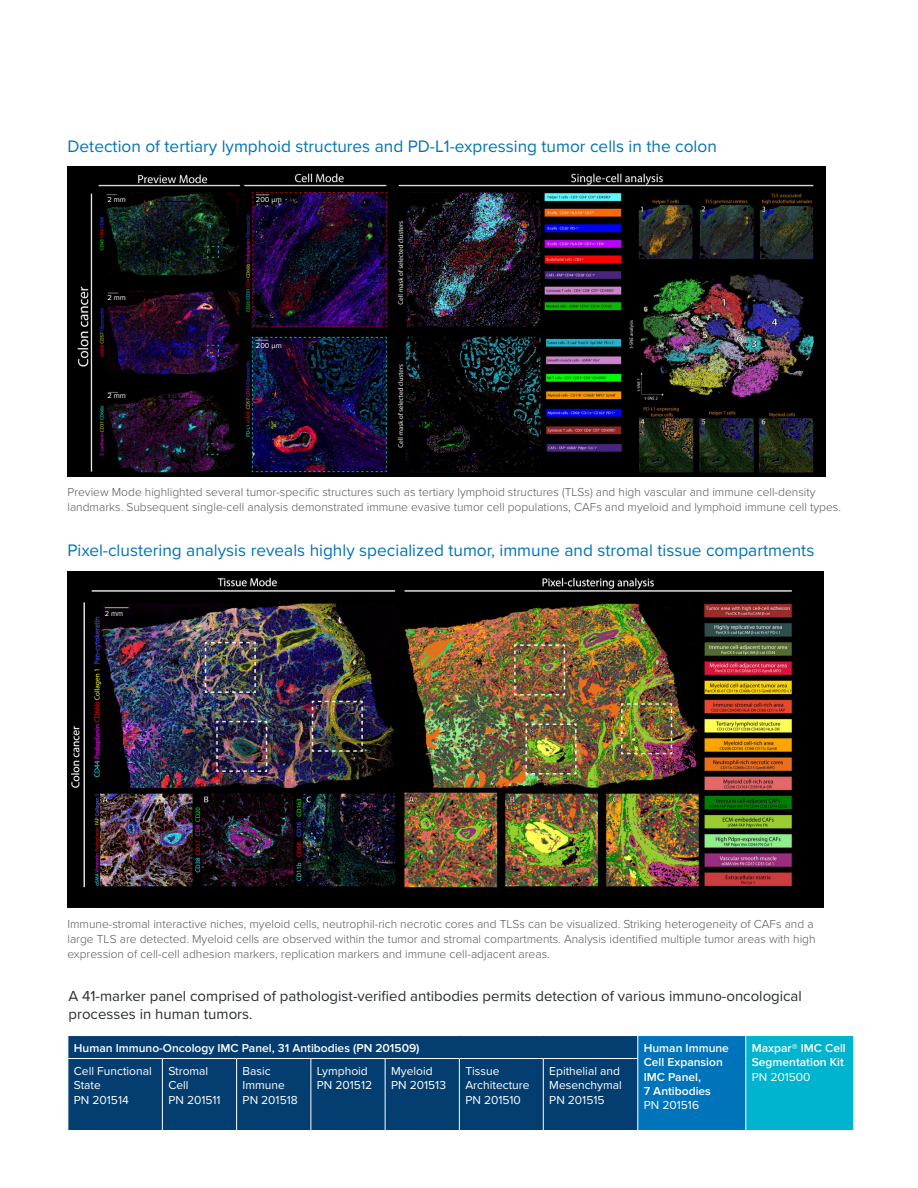
<style>
.page{position:relative;width:918px;height:1188px;background:#fff}
.page>*{position:absolute;margin:0;border:0;box-sizing:border-box;transform-origin:0 0}
.body{font:17.25px "Proxima Nova";color:#0074ba}
.body-2{font:15px/18px "Proxima Nova";color:#2a2e30}
.t1{font:300 12px/15px "Proxima Nova";color:#57585a}
.Header_basis{font:12px/14.4px "Proxima Nova";color:#fff}
.Header_basis-2{font:600 12px/14.4px "Proxima Nova";color:#fff}
.t2{font:7.5px "Proxima Nova";color:#fff}
</style>
<div class="page">
<img style="left:68px;top:166px;width:757px;height:310px">
<img style="left:68px;top:571px;width:755px;height:337px">
<div style="left:69px;top:1036px;width:568px;height:94px;background:#043e70"></div>
<div style="left:638px;top:1036px;width:108px;height:95px;background:#0074ba"></div>
<div style="left:746px;top:1036px;width:108px;height:95px;background:#00b3ce"></div>
<svg style="left:68px;top:1036px;width:1px;height:22px"></svg>
<svg style="left:637px;top:1036px;width:1px;height:23px"></svg>
<svg style="left:745px;top:1036px;width:1px;height:23px"></svg>
<svg style="left:853px;top:1036px;width:1px;height:23px"></svg>
<hr style="left:745px;top:1059px;width:1px;height:71px;background:#fff">
<hr style="left:853px;top:1059px;width:1px;height:71px;background:#fff">
<hr style="left:638px;top:1130px;width:108px;height:1px;background:#fff">
<hr style="left:746px;top:1130px;width:108px;height:1px;background:#fff">
<hr style="left:68px;top:1058px;width:94px;height:1px;background:#fff">
<hr style="left:162px;top:1058px;width:75px;height:1px;background:#fff">
<hr style="left:162px;top:1059px;width:1px;height:71px;background:#fff">
<hr style="left:237px;top:1058px;width:74px;height:1px;background:#fff">
<hr style="left:236px;top:1059px;width:1px;height:71px;background:#fff">
<hr style="left:311px;top:1058px;width:74px;height:1px;background:#fff">
<hr style="left:310px;top:1059px;width:1px;height:71px;background:#fff">
<hr style="left:385px;top:1058px;width:74px;height:1px;background:#fff">
<hr style="left:385px;top:1059px;width:1px;height:71px;background:#fff">
<hr style="left:459px;top:1058px;width:84px;height:1px;background:#fff">
<hr style="left:459px;top:1059px;width:1px;height:71px;background:#fff">
<hr style="left:543px;top:1058px;width:94px;height:1px;background:#fff">
<hr style="left:543px;top:1059px;width:1px;height:71px;background:#fff">
<p class="body" style="left:68px;top:133px;width:651px">Detection of tertiary lymphoid structures and PD-L1-expressing tumor cells in the colon</p>
<p class="t2" style="left:107px;top:194px;width:20px">2 mm</p>
<p class="t2" style="left:256px;top:194px;width:27px">200 μm</p>
<p class="t2" style="left:107px;top:292px;width:20px">2 mm</p>
<p class="t2" style="left:107px;top:390px;width:20px">2 mm</p>
<p class="t2" style="left:256px;top:339px;width:27px">200 μm</p>
<p class="t1" style="left:68px;top:484px;width:775px">Preview Mode highlighted several tumor-specific structures such as tertiary lymphoid structures (TLSs) and high vascular and immune cell-density landmarks. Subsequent single-cell analysis demonstrated immune evasive tumor cell populations, CAFs and myeloid and lymphoid immune cell types.</p>
<p class="body" style="left:68px;top:537px;width:748px">Pixel-clustering analysis reveals highly specialized tumor, immune and stromal tissue compartments</p>
<p class="t2" style="left:105px;top:607px;width:20px">2 mm</p>
<p class="t1" style="left:68px;top:916px;width:750px">Immune-stromal interactive niches, myeloid cells, neutrophil-rich necrotic cores and TLSs can be visualized. Striking heterogeneity of CAFs and a large TLS are detected. Myeloid cells are observed within the tumor and stromal compartments. Analysis identified multiple tumor areas with high expression of cell-cell adhesion markers, replication markers and immune cell-adjacent areas.</p>
<p class="body-2" style="left:68px;top:987px;width:735px">A 41-marker panel comprised of pathologist-verified antibodies permits detection of various immuno-oncological processes in human tumors.</p>
<p class="Header_basis-2" style="left:74px;top:1041px;width:347px">Human Immuno-Oncology IMC Panel, 31 Antibodies (PN 201509)</p>
<p class="Header_basis-2" style="left:644px;top:1041px;width:87px">Human Immune<br>Cell Expansion<br>IMC Panel,<br>7 Antibodies</p>
<p class="Header_basis" style="left:644px;top:1098px;width:57px">PN 201516</p>
<p class="Header_basis-2" style="left:752px;top:1041px;width:96px">Maxpar® IMC Cell<br>Segmentation Kit</p>
<p class="Header_basis" style="left:752px;top:1069px;width:60px">PN 201500</p>
<p class="Header_basis" style="left:74px;top:1063px;width:79px">Cell Functional<br>State</p>
<p class="Header_basis" style="left:74px;top:1092px;width:56px">PN 201514</p>
<p class="Header_basis" style="left:168px;top:1063px;width:41px">Stromal<br>Cell</p>
<p class="Header_basis" style="left:168px;top:1092px;width:54px">PN 201511</p>
<p class="Header_basis" style="left:243px;top:1063px;width:44px">Basic<br>Immune</p>
<p class="Header_basis" style="left:243px;top:1092px;width:57px">PN 201518</p>
<p class="Header_basis" style="left:317px;top:1063px;width:52px">Lymphoid</p>
<p class="Header_basis" style="left:317px;top:1077px;width:57px">PN 201512</p>
<p class="Header_basis" style="left:391px;top:1063px;width:43px">Myeloid</p>
<p class="Header_basis" style="left:391px;top:1077px;width:56px">PN 201513</p>
<p class="Header_basis" style="left:465px;top:1063px;width:66px">Tissue<br>Architecture</p>
<p class="Header_basis" style="left:465px;top:1092px;width:57px">PN 201510</p>
<p class="Header_basis" style="left:549px;top:1063px;width:74px">Epithelial and<br>Mesenchymal</p>
<p class="Header_basis" style="left:549px;top:1092px;width:57px">PN 201515</p>
</div>
